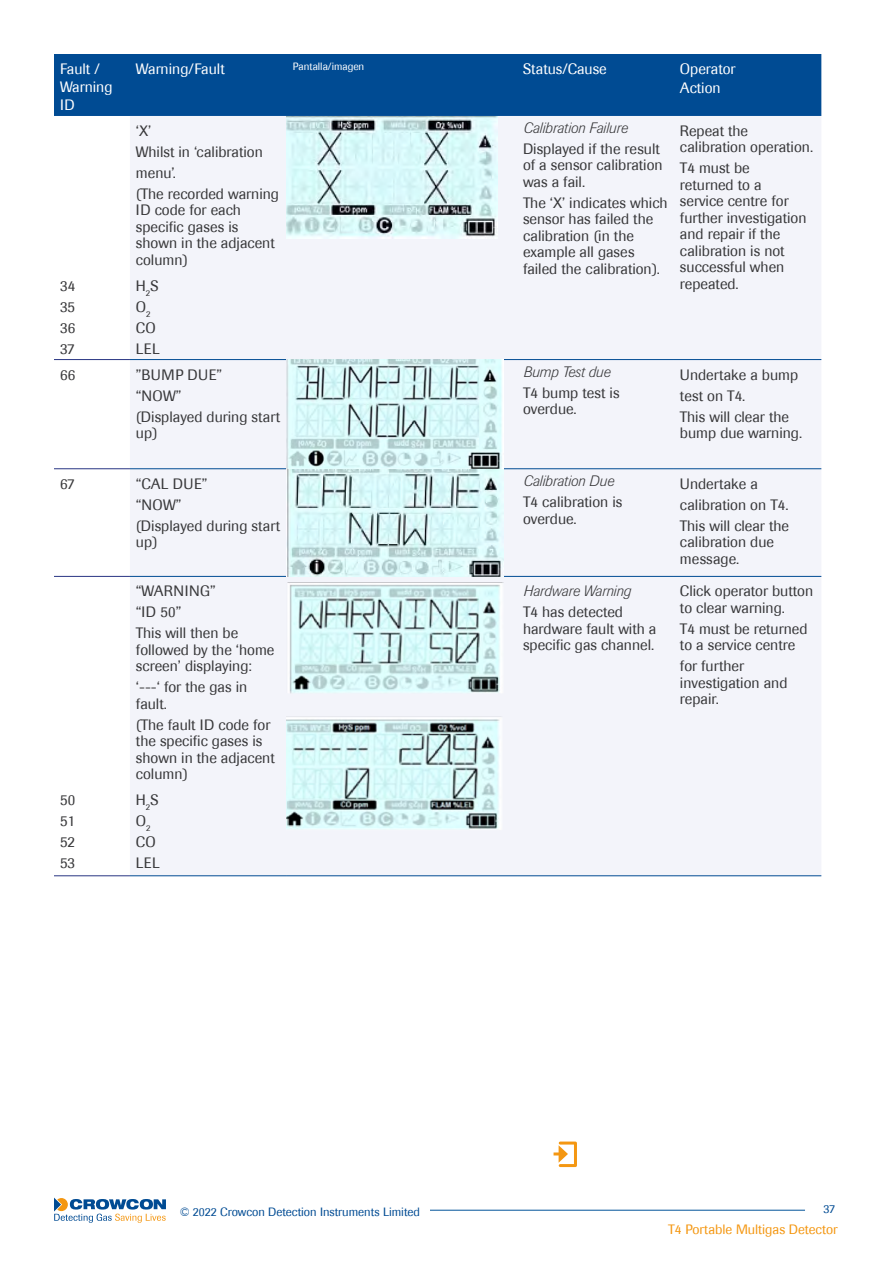
<style>
.page{position:relative;width:893px;height:1263px;background:#fff}
.page>*{position:absolute;margin:0;border:0;box-sizing:border-box;transform-origin:0 0}
.t1{font:15px/16.5px "Imago";color:#373739}
.t2{font:italic 300 15px "Imago";color:#373739}
.t3{font:15px/18px "Imago";color:#fff}
.t4{font:13.5px "Imago";color:#f49712}
.t5{font:12px "Imago";color:#004b93}
.t6{font:10.5px "Imago";color:#fff}
</style>
<div class="page">
<svg style="left:54px;top:1197px;width:112px;height:26px"></svg>
<hr style="left:430px;top:1210px;width:375px;height:1px;background:#00539a">
<div style="left:559px;top:1141px;width:18px;height:26px;border:3px solid #f49712"></div>
<svg style="left:554px;top:1145px;width:14px;height:18px"></svg>
<div style="left:54px;top:54px;width:767px;height:62px;background:#004b93"></div>
<div style="left:130px;top:116px;width:691px;height:759px;background:#f3f4fa"></div>
<hr style="left:54px;top:359px;width:76px;height:1px;background:#283583">
<hr style="left:54px;top:468px;width:76px;height:1px;background:#283583">
<hr style="left:54px;top:576px;width:76px;height:1px;background:#283583">
<hr style="left:54px;top:875px;width:76px;height:1px;background:#283583">
<hr style="left:130px;top:359px;width:157px;height:1px;background:#004b93">
<hr style="left:287px;top:359px;width:230px;height:1px;background:#004b93">
<hr style="left:517px;top:359px;width:157px;height:1px;background:#004b93">
<hr style="left:674px;top:359px;width:147px;height:1px;background:#004b93">
<hr style="left:130px;top:468px;width:157px;height:1px;background:#004b93">
<hr style="left:287px;top:468px;width:230px;height:1px;background:#004b93">
<hr style="left:517px;top:468px;width:157px;height:1px;background:#004b93">
<hr style="left:674px;top:468px;width:147px;height:1px;background:#004b93">
<hr style="left:130px;top:576px;width:157px;height:1px;background:#004b93">
<hr style="left:517px;top:576px;width:157px;height:1px;background:#004b93">
<hr style="left:674px;top:576px;width:147px;height:1px;background:#004b93">
<hr style="left:130px;top:875px;width:157px;height:1px;background:#004b93">
<hr style="left:517px;top:875px;width:157px;height:1px;background:#004b93">
<hr style="left:674px;top:875px;width:147px;height:1px;background:#004b93">
<hr style="left:287px;top:576px;width:230px;height:1px;background:#004b93">
<hr style="left:287px;top:875px;width:230px;height:1px;background:#004b93">
<img style="left:287px;top:117px;width:211px;height:121px">
<img style="left:287px;top:360px;width:216px;height:216px">
<img style="left:287px;top:581px;width:216px;height:112px">
<img style="left:287px;top:716px;width:215px;height:115px">
<p class="t3" style="left:60px;top:60px;width:54px">Fault /<br>Warning<br>ID</p>
<p class="t3" style="left:136px;top:60px;width:90px">Warning/Fault</p>
<p class="t6" style="left:293px;top:60px;width:73px">Pantalla/imagen</p>
<p class="t3" style="left:523px;top:60px;width:85px">Status/Cause</p>
<p class="t3" style="left:680px;top:59px;width:57px;line-height:19.5px">Operator<br>Action</p>
<p class="t1" style="left:136px;top:120px;width:145px;line-height:21px">‘X’<br>Whilst in ‘calibration menu’.<br>(The recorded warning</p>
<p class="t1" style="left:136px;top:202px;width:140px">ID code for each specific gases is shown in the adjacent column)</p>
<p class="t2" style="left:523px;top:119px;width:106px">Calibration Failure</p>
<p class="t1" style="left:523px;top:140px;width:141px">Displayed if the result of a sensor calibration was a fail.</p>
<p class="t1" style="left:523px;top:194px;width:146px">The ‘X’ indicates which sensor has failed the calibration (in the example all gases failed the calibration).</p>
<p class="t1" style="left:680px;top:122px;width:135px">Repeat the calibration operation.</p>
<p class="t1" style="left:680px;top:160px;width:128px">T4 must be returned to a service centre for further investigation and repair if the calibration is not successful when</p>
<p class="t1" style="left:60px;top:277px;width:17px">34</p>
<p class="t1" style="left:680px;top:275px;width:60px">repeated.</p>
<p class="t1" style="left:60px;top:296px;width:17px;line-height:21px;text-align:justify">35<br>36<br>37</p>
<p class="t1" style="left:136px;top:275px;width:26px;line-height:21px">H<sub>2</sub>S<br>O<sub>2<br></sub>CO<br>LEL</p>
<p class="t1" style="left:60px;top:366px;width:17px">66</p>
<p class="t1" style="left:136px;top:364px;width:146px;line-height:21px">”BUMP DUE”<br>“NOW”<br>(Displayed during start</p>
<p class="t1" style="left:136px;top:425px;width:23px">up)</p>
<p class="t1" style="left:60px;top:475px;width:16px">67</p>
<p class="t1" style="left:136px;top:473px;width:146px;line-height:21px">“CAL DUE”<br>“NOW”<br>(Displayed during start</p>
<p class="t1" style="left:136px;top:534px;width:23px">up)</p>
<p class="t1" style="left:136px;top:581px;width:104px;line-height:21px">“WARNING” “ID 50”<br>This will then be</p>
<p class="t1" style="left:136px;top:641px;width:140px">followed by the ‘home screen’ displaying:</p>
<p class="t1" style="left:136px;top:679px;width:113px">‘---‘ for the gas in fault.</p>
<p class="t1" style="left:136px;top:716px;width:140px">(The fault ID code for the specific gases is shown in the adjacent column)</p>
<p class="t1" style="left:60px;top:790px;width:17px;line-height:21px;text-align:justify">50<br>51<br>52<br>53</p>
<p class="t1" style="left:136px;top:790px;width:26px;line-height:21px">H<sub>2</sub>S<br>O<sub>2<br></sub>CO<br>LEL</p>
<p class="t2" style="left:523px;top:363px;width:89px">Bump Test due</p>
<p class="t1" style="left:523px;top:384px;width:98px">T4 bump test is overdue.</p>
<p class="t1" style="left:680px;top:364px;width:120px;line-height:21px">Undertake a bump test on T4.<br>This will clear the</p>
<p class="t1" style="left:680px;top:425px;width:124px">bump due warning.</p>
<p class="t2" style="left:523px;top:472px;width:92px">Calibration Due</p>
<p class="t1" style="left:523px;top:494px;width:101px">T4 calibration is overdue.</p>
<p class="t1" style="left:680px;top:473px;width:111px;line-height:21px">Undertake a calibration on T4.<br>This will clear the</p>
<p class="t1" style="left:680px;top:534px;width:96px">calibration due message.</p>
<p class="t2" style="left:523px;top:582px;width:109px">Hardware Warning</p>
<p class="t1" style="left:523px;top:604px;width:135px">T4 has detected hardware fault with a specific gas channel.</p>
<p class="t1" style="left:680px;top:583px;width:135px">Click operator button to clear warning.</p>
<p class="t1" style="left:680px;top:620px;width:129px">T4 must be returned to a service centre</p>
<p class="t1" style="left:680px;top:658px;width:109px">for further investigation and repair.</p>
<p class="t5" style="left:180px;top:1205px;width:242px">© 2022 Crowcon Detection Instruments Limited</p>
<p class="t5" style="left:823px;top:1202px;width:13px">37</p>
<p class="t4" style="left:668px;top:1222px;width:171px">T4 Portable Multigas Detector</p>
</div>
